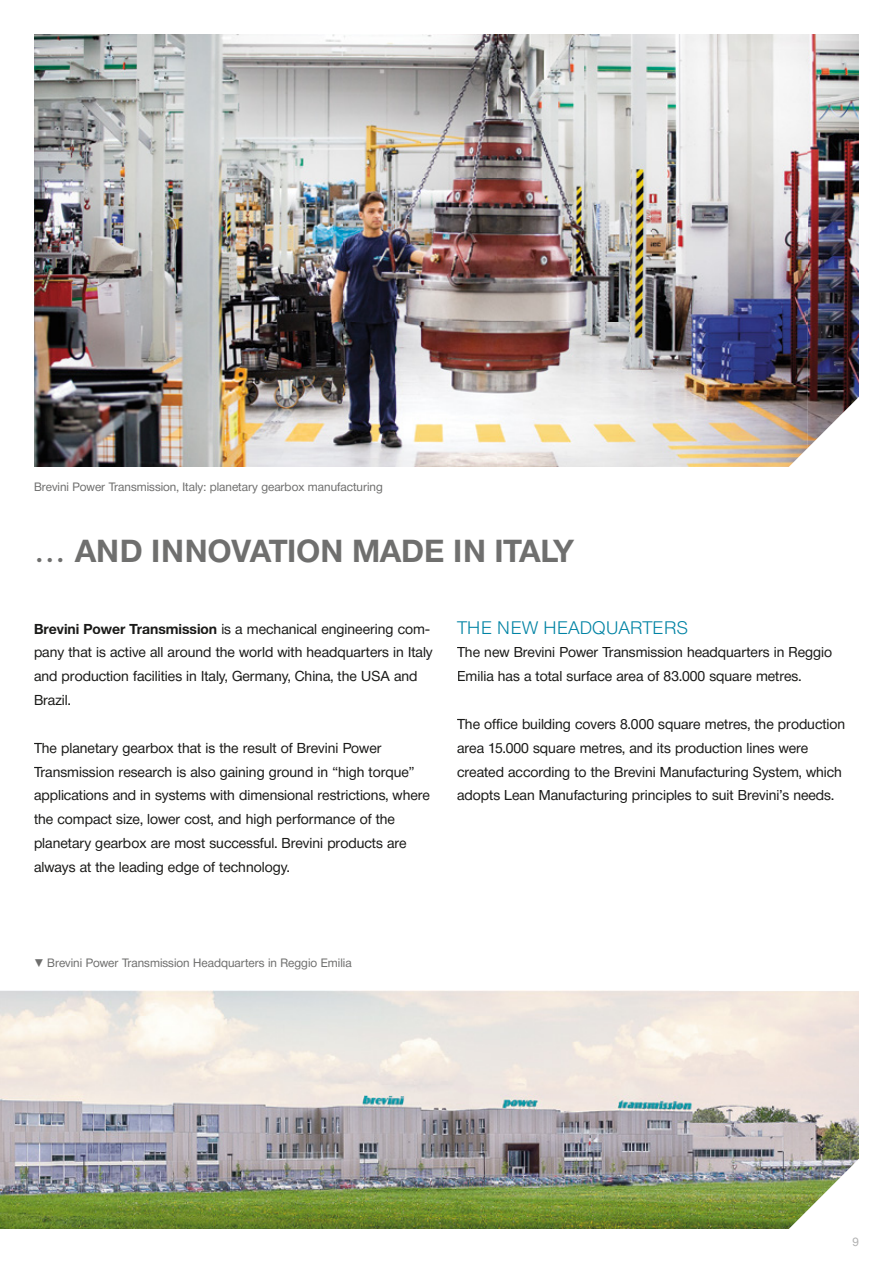
<style>
.page{position:relative;width:893px;height:1263px;background:#fff}
.page>*{position:absolute;margin:0;border:0;box-sizing:border-box;transform-origin:0 0}
.t1{font:700 31.5px "Neue Helvetica BQ";color:#6f6f6e}
.t2{font:300 18px "Neue Helvetica BQ";color:#0083a4}
.t3{font:14.25px/23.9px "Neue Helvetica BQ";color:#1a1a18}
.t4{font:12px "Neue Helvetica BQ";color:#6f6f6e}
.t5{font:12px "Neue Helvetica BQ";color:#b2b2b2}
.s1{font-weight:700}
.s2{font-family:"Linotype Tapestry Triangle";font-size:9.75px}
</style>
<div class="page">
<img style="left:0;top:991px;width:859px;height:238px">
<img style="left:34px;top:34px;width:774px;height:433px">
<img style="left:807px;top:34px;width:52px;height:414px">
<p class="t4" style="left:34px;top:479px;width:350px">Brevini Power Transmission, Italy: planetary gearbox manufacturing</p>
<h1 class="t1" style="left:34px;top:531px;width:542px">… AND INNOVATION MADE IN ITALY</h1>
<p class="t3" style="left:34px;top:617px;width:400px"><span class="s1">Brevini Power Transmission</span> is a mechanical engineering com&shy;pany that is active all around the world with headquarters in Italy and production facilities in Italy, Germany, China, the USA and Brazil.</p>
<p class="t3" style="left:34px;top:736px;width:398px">The planetary gearbox that is the result of Brevini Power Transmission research is also gaining ground in “high torque” applications and in systems with dimensional restrictions, where the compact size, lower cost, and high performance of the planetary gearbox are most successful. Brevini products are always at the leading edge of technology.</p>
<p class="t2" style="left:457px;top:616px;width:233px">THE NEW HEADQUARTERS</p>
<p class="t3" style="left:457px;top:640px;width:377px">The new Brevini Power Transmission headquarters in Reggio<br>Emilia has a total surface area of 83.000 square metres.</p>
<p class="t3" style="left:457px;top:712px;width:390px">The office building covers 8.000 square metres, the production area 15.000 square metres, and its production lines were created according to the Brevini Manufacturing System, which adopts Lean Manufacturing principles to suit Brevini’s needs.</p>
<p class="t4" style="left:34px;top:955px;width:319px"><span class="s2">D</span> Brevini Power Transmission Headquarters in Reggio Emilia</p>
<p class="t5" style="left:852px;top:1234px;width:8px">9</p>
</div>
